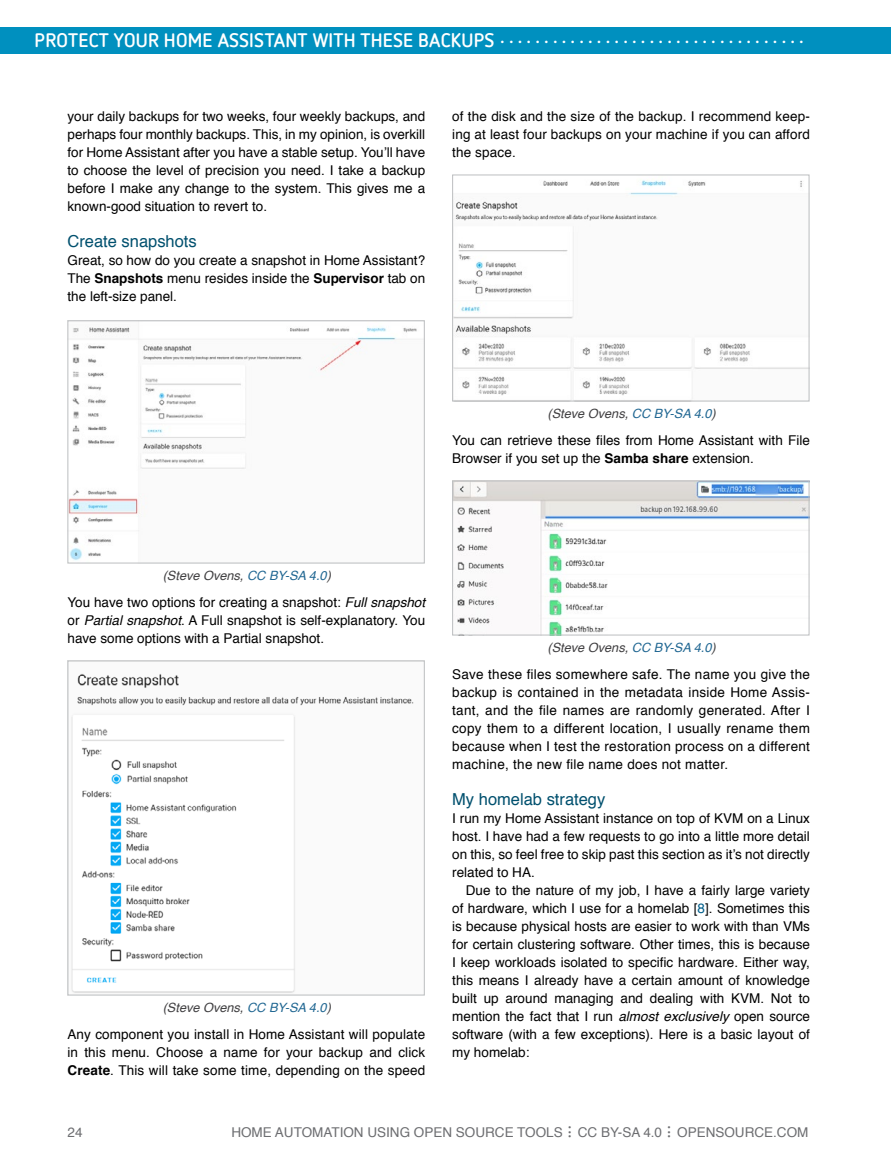
<style>
.page{position:relative;width:891px;height:1161px;background:#fff}
.page>*{position:absolute;margin:0;border:0;box-sizing:border-box;transform-origin:0 0}
.t1{font:300 33px "Netto OT";color:#6d6e71}
.t2{font:700 19.5px "Netto OT";letter-spacing:.01em;color:#fff}
.t3{font:16.5px "Helvetica";color:#01506e}
.t4{font:13.5px/18px "Helvetica";color:#000;text-align:justify}
.t5{font:13.5px "Helvetica";color:#6d6e71}
.t6{font:italic 12.75px "Helvetica";color:#414042}
.s1{font-weight:700}
.s2{color:#226893}
.s3{font-style:italic}
.s4{color:#005f8b}
</style>
<div class="page">
<div style="left:0;top:27px;width:891px;height:27px;background:#0090bf"></div>
<img style="left:454px;top:180px;width:353px;height:219px">
<div style="left:452px;top:175px;width:357px;height:226px;border:1px solid #bcbec0"></div>
<img style="left:454px;top:483px;width:353px;height:150px">
<div style="left:452px;top:481px;width:357px;height:154px;border:1px solid #bcbec0"></div>
<img style="left:70px;top:327px;width:347px;height:234px">
<div style="left:68px;top:320px;width:357px;height:243px;border:1px solid #bcbec0"></div>
<img style="left:71px;top:673px;width:343px;height:320px">
<div style="left:68px;top:661px;width:357px;height:334px;border:1px solid #bcbec0"></div>
<h2 class="t2" style="left:35px;top:29px;width:470px">PROTECT YOUR HOME ASSISTANT WITH THESE BACKUPS ....................................</h2>
<p class="t4" style="left:68px;top:107px;width:359px">your daily backups for two weeks, four weekly backups, and perhaps four monthly backups. This, in my opinion, is overkill for Home Assistant after you have a stable setup. You’ll have to choose the level of precision you need. I take a backup before I make any change to the system. This gives me a known-good situation to revert to.</p>
<p class="t3" style="left:68px;top:228px;width:131px">Create snapshots</p>
<p class="t4" style="left:67px;top:251px;width:359px">Great, so how do you create a snapshot in Home Assistant?<br>The <span class="s1">Snapshots</span> menu resides inside the <span class="s1">Supervisor</span> tab on the left-size panel.</p>
<p class="t4" style="left:452px;top:107px;width:359px">of the disk and the size of the backup. I recommend keep&shy;ing at least four backups on your machine if you can afford the space.</p>
<p class="t6" style="left:547px;top:403px;width:170px">(Steve Ovens, <span class="s2">CC BY-SA 4.0</span>)</p>
<p class="t4" style="left:452px;top:431px;width:359px">You can retrieve these files from Home Assistant with File<br>Browser if you set up the <span class="s1">Samba share</span> extension.</p>
<p class="t6" style="left:163px;top:565px;width:170px">(Steve Ovens, <span class="s2">CC BY-SA 4.0</span>)</p>
<p class="t4" style="left:68px;top:593px;width:359px">You have two options for creating a snapshot: <span class="s3">Full snapshot </span>or <span class="s3">Partial snapshot</span>. A Full snapshot is self-explanatory. You have some options with a Partial snapshot.</p>
<p class="t6" style="left:163px;top:997px;width:170px">(Steve Ovens, <span class="s2">CC BY-SA 4.0</span>)</p>
<p class="t4" style="left:68px;top:1025px;width:359px">Any component you install in Home Assistant will populate in this menu. Choose a name for your backup and click <span class="s1">Create</span>. This will take some time, depending on the speed</p>
<p class="t6" style="left:547px;top:637px;width:170px">(Steve Ovens, <span class="s2">CC BY-SA 4.0</span>)</p>
<p class="t4" style="left:452px;top:665px;width:359px">Save these files somewhere safe. The name you give the backup is contained in the metadata inside Home Assis&shy;tant, and the file names are randomly generated. After I copy them to a different location, I usually rename them because when I test the restoration process on a different machine, the new file name does not matter.</p>
<p class="t3" style="left:452px;top:786px;width:155px">My homelab strategy</p>
<p class="t4" style="left:452px;top:809px;width:359px">I run my Home Assistant instance on top of KVM on a Linux host. I have had a few requests to go into a little more detail on this, so feel free to skip past this section as it’s not directly related to HA.</p>
<p class="t4" style="left:452px;top:881px;width:359px;text-indent:14px">Due to the nature of my job, I have a fairly large variety of hardware, which I use for a homelab [<span class="s4">8</span>]. Sometimes this is because physical hosts are easier to work with than VMs for certain clustering software. Other times, this is because I keep workloads isolated to specific hardware. Either way, this means I already have a certain amount of knowledge built up around managing and dealing with KVM. Not to mention the fact that I run <span class="s3">almost exclusively</span> open source software (with a few exceptions). Here is a basic layout of my homelab:</p>
<p class="t5" style="left:68px;top:1122px;width:17px">24</p>
<p class="t5" style="left:231px;top:1122px;width:333px">HOME AUTOMATION USING OPEN SOURCE TOOLS</p>
<h1 class="t1" style="left:566px;top:1103px;width:8px">...</h1>
<p class="t5" style="left:578px;top:1122px;width:86px">CC BY-SA 4.0</p>
<h1 class="t1" style="left:666px;top:1103px;width:8px">...</h1>
<p class="t5" style="left:677px;top:1122px;width:133px">OPENSOURCE.COM</p>
</div>
